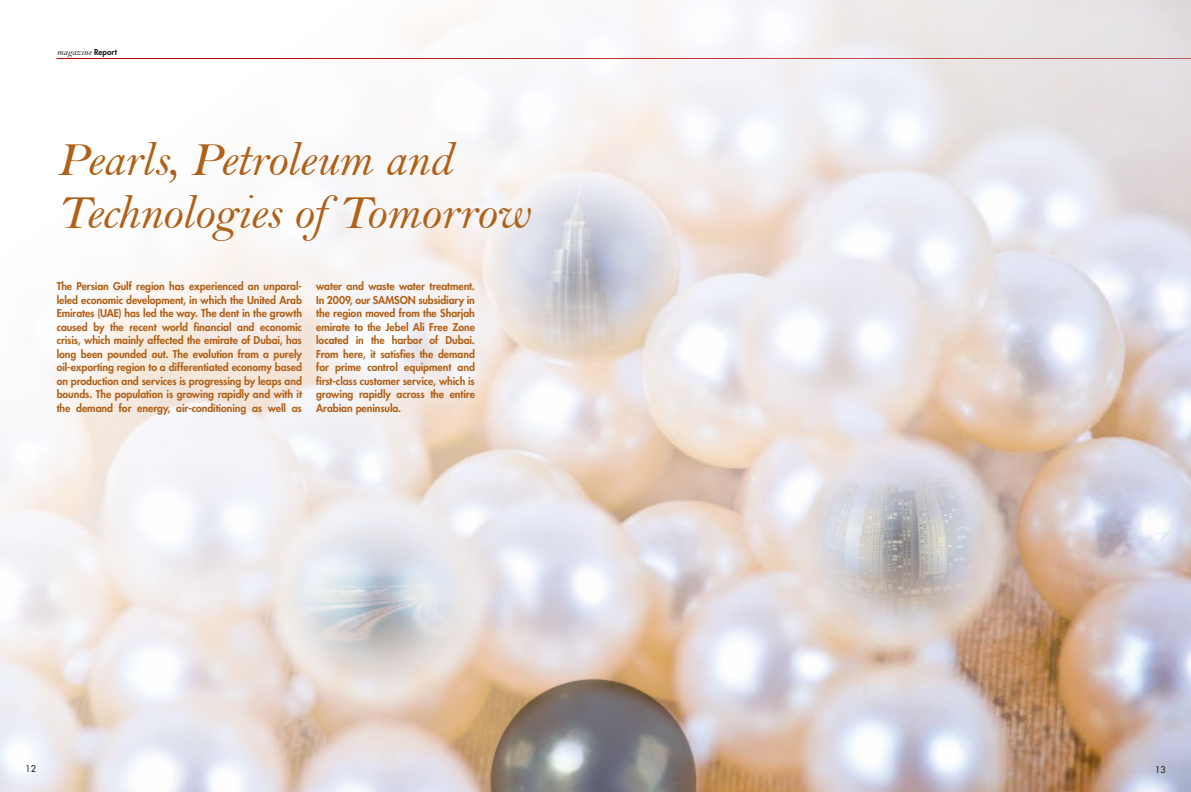
<style>
.page{position:relative;width:1191px;height:792px;background:#fff}
.page>*{position:absolute;margin:0;border:0;box-sizing:border-box;transform-origin:0 0}
.t1{font:49px/53.9px "Bell MT Italic";letter-spacing:-.015em;color:#b06017}
.t2{font:800 10.5px/13.5px "Futura";letter-spacing:-.005em;color:#b06017;text-align:justify}
.t3{font:9.5px "Bell MT Italic";letter-spacing:.005em;color:#1a1a18}
.t4{font:9px "Futura";color:#1a1a18}
.s1{font-family:"Futura";font-weight:800;font-size:8px}
</style>
<div class="page">
<img style="left:0;top:0;width:1191px;height:792px">
<img style="left:470px;top:155px;width:232px;height:235px">
<img style="left:788px;top:435px;width:227px;height:211px">
<img style="left:439px;top:633px;width:301px;height:159px">
<p class="t3" style="left:57px;top:46px;width:62px">magazine <span class="s1">Report</span></p>
<h1 class="t1" style="left:57px;top:132px;width:474px">Pearls, Petroleum and<br>Technologies of Tomorrow</h1>
<p class="t2" style="left:57px;top:279px;width:247px">The Persian Gulf region has experienced an unparal&shy;leled economic development, in which the United Arab Emirates (UAE) has led the way. The dent in the growth caused by the recent world financial and economic crisis, which mainly affected the emirate of Dubai, has long been pounded out. The evolution from a purely oil-exporting region to a differentiated economy based on production and services is progressing by leaps and bounds. The population is growing rapidly and with it the demand for energy, air-conditioning as well as</p>
<p class="t2" style="left:316px;top:279px;width:160px">water and waste water treatment.<br>In 2009, our SAMSON subsidiary in the region moved from the Sharjah emirate to the Jebel Ali Free Zone located in the harbor of Dubai.<br>From here, it satisfies the demand for prime control equipment and first-class customer service, which is growing rapidly across the entire Arabian peninsula.</p>
<p class="t4" style="left:26px;top:763px;width:12px">12</p>
<p class="t4" style="left:1155px;top:764px;width:12px">13</p>
</div>
